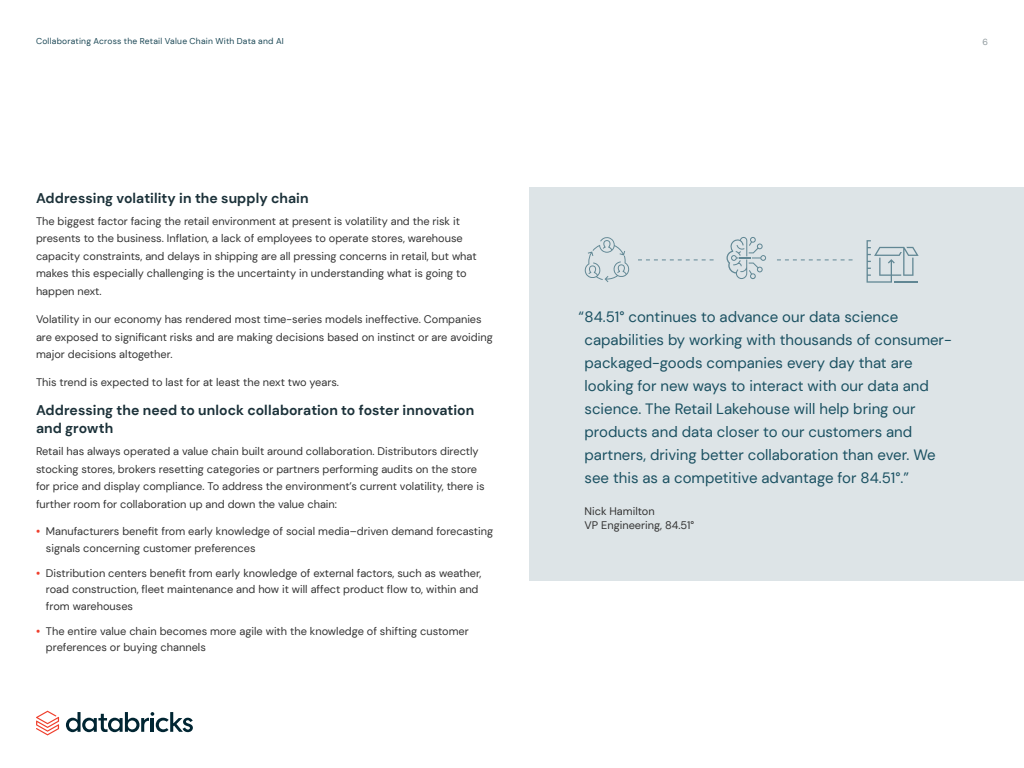
<style>
.page{position:relative;width:1024px;height:768px;background:#fff}
.page>*{position:absolute;margin:0;border:0;box-sizing:border-box;transform-origin:0 0}
.t1{font:15px/23px "DM Sans";color:#1b5162}
.t2{font:700 14px/18px "DM Sans";letter-spacing:.005em;color:#1b3139}
.t3{font:11px/17.5px "DM Sans";color:#333}
.t4{font:8.8px "DM Sans";color:#8d989c}
.t5{font:8.5px "DM Sans";letter-spacing:.025em;color:#1c4856}
.s1{font-weight:700;color:#ef3e2c}
</style>
<div class="page">
<div style="left:529px;top:187px;width:495px;height:394px;background:#dde4e7"></div>
<svg style="left:585px;top:237px;width:44px;height:45px"></svg>
<svg style="left:867px;top:240px;width:52px;height:43px"></svg>
<hr style="left:894px;top:281px;width:24px;height:2px;background:#618794">
<svg style="left:727px;top:237px;width:39px;height:42px"></svg>
<svg style="left:638px;top:259px;width:76px;height:1px"></svg>
<svg style="left:777px;top:259px;width:76px;height:1px"></svg>
<svg style="left:66px;top:712px;width:127px;height:20px"></svg>
<svg style="left:36px;top:711px;width:23px;height:24px"></svg>
<p class="t5" style="left:36px;top:36px;width:249px">Collaborating Across the Retail Value Chain With Data and AI</p>
<p class="t4" style="left:982px;top:36px;width:7px">6</p>
<p class="t2" style="left:36px;top:189px;width:274px">Addressing volatility in the supply chain</p>
<p class="t3" style="left:36px;top:212px;width:442px">The biggest factor facing the retail environment at present is volatility and the risk it presents to the business. Inflation, a lack of employees to operate stores, warehouse capacity constraints, and delays in shipping are all pressing concerns in retail, but what makes this especially challenging is the uncertainty in understanding what is going to happen next.</p>
<p class="t3" style="left:36px;top:311px;width:458px">Volatility in our economy has rendered most time-series models ineffective. Companies are exposed to significant risks and are making decisions based on instinct or are avoiding major decisions altogether.</p>
<p class="t3" style="left:36px;top:374px;width:305px">This trend is expected to last for at least the next two years.</p>
<p class="t2" style="left:36px;top:401px;width:440px">Addressing the need to unlock collaboration to foster innovation and growth</p>
<p class="t3" style="left:36px;top:443px;width:450px">Retail has always operated a value chain built around collaboration. Distributors directly stocking stores, brokers resetting categories or partners performing audits on the store for price and display compliance. To address the environment’s current volatility, there is further room for collaboration up and down the value chain:</p>
<p class="t3" style="left:46px;top:523px;width:449px;line-height:16.5px;text-indent:-10px"><span class="s1">•</span> Manufacturers benefit from early knowledge of social media–driven demand forecasting signals concerning customer preferences</p>
<p class="t3" style="left:46px;top:565px;width:437px;line-height:16.5px;text-indent:-10px"><span class="s1">•</span> Distribution centers benefit from early knowledge of external factors, such as weather, road construction, fleet maintenance and how it will affect product flow to, within and from warehouses</p>
<p class="t3" style="left:46px;top:623px;width:424px;line-height:16.5px;text-indent:-10px"><span class="s1">•</span> The entire value chain becomes more agile with the knowledge of shifting customer preferences or buying channels</p>
<p class="t1" style="left:585px;top:305px;width:369px;text-indent:-6px">“84.51° continues to advance our data science capabilities by working with thousands of consumer&shy;packaged-goods companies every day that are looking for new ways to interact with our data and science. The Retail Lakehouse will help bring our products and data closer to our customers and partners, driving better collaboration than ever. We see this as a competitive advantage for 84.51°.”</p>
<p class="t3" style="left:585px;top:504px;width:111px;line-height:14px">Nick Hamilton<br>VP Engineering, 84.51°</p>
</div>
